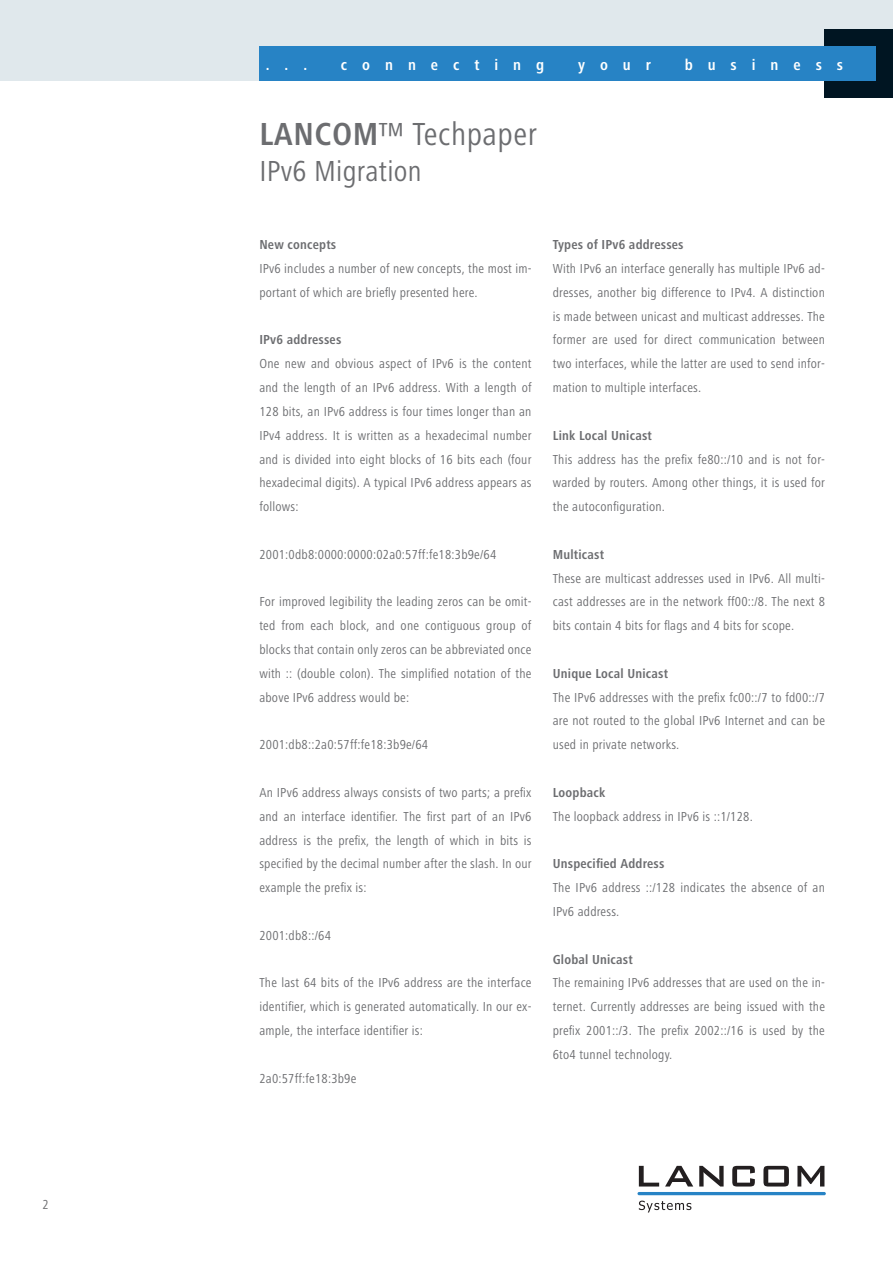
<style>
.page{position:relative;width:893px;height:1263px;background:#fff}
.page>*{position:absolute;margin:0;border:0;box-sizing:border-box;transform-origin:0 0}
.t1{font:condensed 33px "Frutiger Next LT";letter-spacing:.015em;color:#6c6d70}
.t2{font:condensed 30px "Frutiger Next LT";letter-spacing:.01em;color:#6c6d70}
.t3{font:700 condensed 15.75px "Frutiger Next LT";letter-spacing:.95em;color:#fff}
.Body{font:condensed 13.5px/23.9px "Frutiger Next LT";letter-spacing:.015em;color:#6c6d70;text-align:justify}
.Body-2{font:700 condensed 13.5px "Frutiger Next LT";letter-spacing:.015em;color:#6c6d70}
.s1{font-weight:700}
</style>
<div class="page">
<svg style="left:639px;top:1166px;width:20px;height:20px"></svg>
<svg style="left:665px;top:1166px;width:28px;height:20px"></svg>
<svg style="left:699px;top:1166px;width:25px;height:20px"></svg>
<svg style="left:732px;top:1166px;width:23px;height:20px"></svg>
<svg style="left:763px;top:1166px;width:26px;height:20px"></svg>
<svg style="left:797px;top:1166px;width:27px;height:20px"></svg>
<svg style="left:639px;top:1200px;width:52px;height:12px"></svg>
<hr style="left:637px;top:1192px;width:189px;height:3px;background:#2783c5;border-radius:2px">
<div style="left:0;top:0;width:893px;height:81px;background:#e0e8ec"></div>
<div style="left:825px;top:30px;width:68px;height:68px;background:#001522"></div>
<div style="left:259px;top:47px;width:617px;height:34px;background:#2783c5"></div>
<p class="Body" style="left:43px;top:1193px;width:8px">2</p>
<p class="t3" style="left:266px;top:56px;width:43px">...</p>
<p class="t3" style="left:341px;top:56px;width:205px">connecting</p>
<p class="t3" style="left:578px;top:56px;width:74px">your</p>
<p class="t3" style="left:685px;top:56px;width:160px">business</p>
<p class="t1" style="left:259px;top:115px;width:279px"><span class="s1">LANCOM</span>™ Techpaper</p>
<p class="t2" style="left:259px;top:154px;width:164px">IPv6 Migration</p>
<p class="Body-2" style="left:259px;top:237px;width:78px">New concepts</p>
<p class="Body" style="left:259px;top:257px;width:274px">IPv6 includes a number of new concepts, the most im&shy;portant of which are briefly presented here.</p>
<p class="Body-2" style="left:259px;top:332px;width:83px">IPv6 addresses</p>
<p class="Body" style="left:259px;top:352px;width:274px">One new and obvious aspect of IPv6 is the content and the length of an IPv6 address. With a length of 128 bits, an IPv6 address is four times longer than an IPv4 address. It is written as a hexadecimal number and is divided into eight blocks of 16 bits each (four hexadecimal digits). A typical IPv6 address appears as follows:</p>
<p class="Body" style="left:259px;top:542px;width:238px">2001:0db8:0000:0000:02a0:57ff:fe18:3b9e/64</p>
<p class="Body" style="left:259px;top:590px;width:274px">For improved legibility the leading zeros can be omit&shy;ted from each block, and one contiguous group of blocks that contain only zeros can be abbreviated once with :: (double colon). The simplified notation of the above IPv6 address would be:</p>
<p class="Body" style="left:259px;top:733px;width:170px">2001:db8::2a0:57ff:fe18:3b9e/64</p>
<p class="Body" style="left:259px;top:780px;width:274px">An IPv6 address always consists of two parts; a prefix and an interface identifier. The first part of an IPv6 address is the prefix, the length of which in bits is specified by the decimal number after the slash. In our example the prefix is:</p>
<p class="Body" style="left:259px;top:923px;width:73px">2001:db8::/64</p>
<p class="Body" style="left:259px;top:971px;width:274px">The last 64 bits of the IPv6 address are the interface identifier, which is generated automatically. In our ex&shy;ample, the interface identifier is:</p>
<p class="Body" style="left:259px;top:1066px;width:99px">2a0:57ff:fe18:3b9e</p>
<p class="Body-2" style="left:553px;top:237px;width:132px">Types of IPv6 addresses</p>
<p class="Body" style="left:553px;top:257px;width:274px">With IPv6 an interface generally has multiple IPv6 ad&shy;dresses, another big difference to IPv4. A distinction is made between unicast and multicast addresses. The former are used for direct communication between two interfaces, while the latter are used to send infor&shy;mation to multiple interfaces.</p>
<p class="Body-2" style="left:553px;top:428px;width:101px">Link Local Unicast</p>
<p class="Body" style="left:553px;top:447px;width:274px">This address has the prefix fe80::/10 and is not for&shy;warded by routers. Among other things, it is used for the autoconfiguration.</p>
<p class="Body-2" style="left:553px;top:547px;width:53px">Multicast</p>
<p class="Body" style="left:553px;top:566px;width:274px">These are multicast addresses used in IPv6. All multi&shy;cast addresses are in the network ff00::/8. The next 8 bits contain 4 bits for flags and 4 bits for scope.</p>
<p class="Body-2" style="left:553px;top:666px;width:117px">Unique Local Unicast</p>
<p class="Body" style="left:553px;top:685px;width:274px">The IPv6 addresses with the prefix fc00::/7 to fd00::/7 are not routed to the global IPv6 Internet and can be used in private networks.</p>
<p class="Body-2" style="left:553px;top:785px;width:54px">Loopback</p>
<p class="Body" style="left:553px;top:804px;width:202px">The loopback address in IPv6 is ::1/128.</p>
<p class="Body-2" style="left:553px;top:856px;width:113px">Unspecified Address</p>
<p class="Body" style="left:553px;top:876px;width:274px">The IPv6 address ::/128 indicates the absence of an<br>IPv6 address.</p>
<p class="Body-2" style="left:553px;top:951px;width:82px">Global Unicast</p>
<p class="Body" style="left:553px;top:971px;width:274px">The remaining IPv6 addresses that are used on the in&shy;ternet. Currently addresses are being issued with the prefix 2001::/3. The prefix 2002::/16 is used by the 6to4 tunnel technology.</p>
</div>
